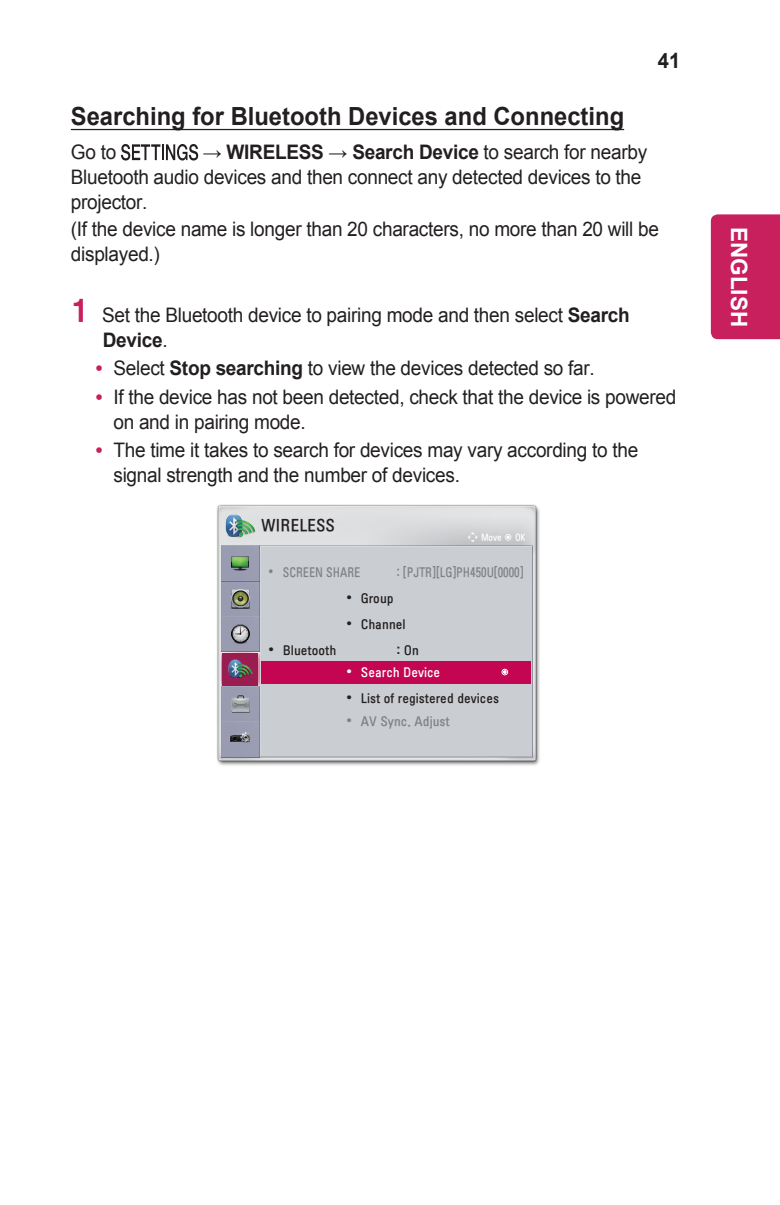
<style>
.page{position:relative;width:780px;height:1205px;background:#fff}
.page>*{position:absolute;margin:0;border:0;box-sizing:border-box;transform-origin:0 0}
._3rd_Title{font:700 25px "Arial";color:#231f20;scale:.95 1}
.t1{font:700 22.5px "Arial";color:#fff}
.t2{font:700 21.25px "Arial";color:#231f20;scale:.95 1}
.Body{font:20px/25px "Arial";letter-spacing:-.015em;color:#231f20;scale:.95 1}
.t3{font:17.5px "LG Display Eng Kor";color:#231f20}
.t4{font:13.75px "LG Display Eng Kor";color:#231f20}
.t5{font:13.75px "LG Display Eng Kor";color:#808285;scale:.88 1}
.t6{font:13.75px "LG Display Eng Kor";color:#808285}
.t7{font:13.75px "LG Display Eng Kor";color:#fff}
.t8{font:10px "LG Display Eng Kor";letter-spacing:-.015em;color:#fff;scale:.95 1}
.s1{font-weight:700}
.s2{font-family:"H2 gtr E";font-size:30px;color:#c8205d}
.s3{font-weight:700;color:#c8205d}
.s4{font-family:"Arial";font-weight:700}
</style>
<div class="page">
<div style="left:710px;top:214px;width:70px;height:125px;background:#c8205d"></div>
<hr style="left:71px;top:129px;width:553px;height:1px;background:#231f20">
<svg style="left:121px;top:144px;width:77px;height:16px"></svg>
<img style="left:217px;top:504px;width:323px;height:262px">
<svg style="left:221px;top:651px;width:38px;height:35px"></svg>
<div style="left:222px;top:653px;width:36px;height:32px;background:#9a1d52"></div>
<div style="left:221px;top:546px;width:38px;height:105px;background:#999cb0"></div>
<div style="left:221px;top:686px;width:38px;height:71px;background:#9a9db0"></div>
<img style="left:231px;top:589px;width:19px;height:19px">
<img style="left:231px;top:696px;width:18px;height:16px">
<img style="left:229px;top:728px;width:22px;height:19px">
<img style="left:231px;top:625px;width:18px;height:18px">
<img style="left:232px;top:557px;width:17px;height:13px">
<img style="left:226px;top:511px;width:29px;height:30px">
<img style="left:228px;top:659px;width:24px;height:19px">
<div style="left:261px;top:661px;width:269px;height:23px;background:#c30552"></div>
<div style="left:501px;top:669px;width:7px;height:6px;border:1px solid #fff;border-radius:50%"></div>
<p class="t2" style="left:658px;top:46px;width:25px">41</p>
<p class="_3rd_Title" style="left:71px;top:99px;width:584px">Searching for Bluetooth Devices and Connecting</p>
<p class="Body" style="left:71px;top:139px;width:49px">Go to</p>
<p class="Body" style="left:71px;top:139px;width:608px;text-indent:132px">→ <span class="s1">WIRELESS</span> → <span class="s1">Search Device</span> to search for nearby<br>Bluetooth audio devices and then connect any detected devices to the projector.</p>
<p class="Body" style="left:71px;top:217px;width:620px">(If the device name is longer than 20 characters, no more than 20 will be displayed.)</p>
<p class="Body" style="left:103px;top:302px;width:556px;text-indent:-32px"><span class="s2">1</span> Set the Bluetooth device to pairing mode and then select <span class="s1">Search<br>Device</span>.</p>
<p class="Body" style="left:96px;top:356px;width:527px"><span class="s3">•</span> Select <span class="s1">Stop searching</span> to view the devices detected so far.</p>
<p class="Body" style="left:113px;top:384px;width:594px;text-indent:-18px"><span class="s3">•</span> If the device has not been detected, check that the device is powered on and in pairing mode.</p>
<p class="Body" style="left:113px;top:438px;width:554px;text-indent:-18px"><span class="s3">•</span> The time it takes to search for devices may vary according to the signal strength and the number of devices.</p>
<p class="t3" style="left:261px;top:512px;width:75px">WIRELESS</p>
<p class="t8" style="left:467px;top:529px;width:63px">ꔂ Move ꔉ OK</p>
<p class="t5" style="left:269px;top:561px;width:106px"><span class="s4">•</span> SCREEN SHARE</p>
<p class="t5" style="left:396px;top:561px;width:146px">: [PJTR][LG]PH450U[0000]</p>
<p class="t4" style="left:347px;top:587px;width:48px"><span class="s4">•</span> Group</p>
<p class="t4" style="left:347px;top:613px;width:61px"><span class="s4">•</span> Channel</p>
<p class="t4" style="left:269px;top:640px;width:69px"><span class="s4">•</span> Bluetooth</p>
<p class="t4" style="left:396px;top:640px;width:24px">: On</p>
<p class="t7" style="left:347px;top:662px;width:95px"><span class="s4">•</span> Search Device</p>
<p class="t4" style="left:347px;top:688px;width:154px"><span class="s4">•</span> List of registered devices</p>
<p class="t6" style="left:347px;top:711px;width:105px"><span class="s4">•</span> AV Sync. Adjust</p>
<p class="t1" style="left:753px;top:227px;width:102px;rotate:90deg">ENGLISH</p>
</div>
